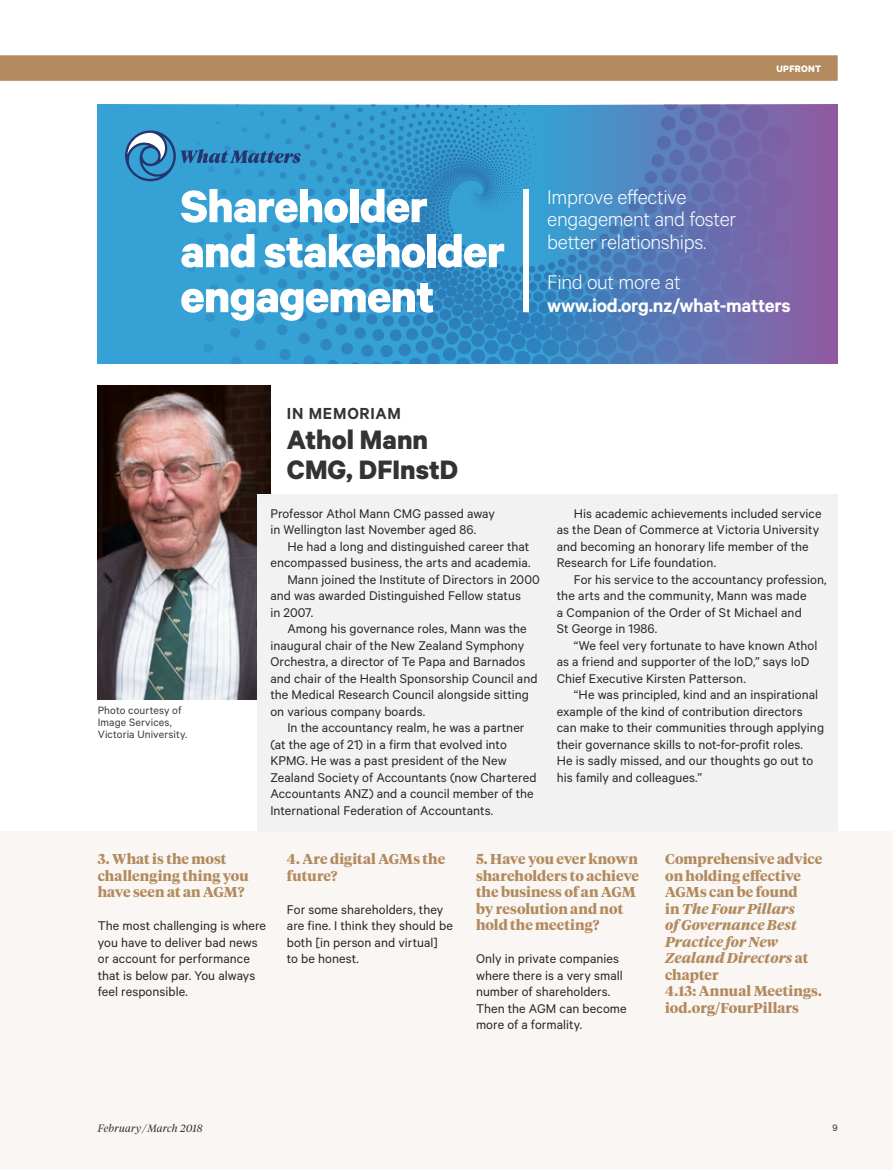
<style>
.page{position:relative;width:893px;height:1170px;background:#fff}
.page>*{position:absolute;margin:0;border:0;box-sizing:border-box;transform-origin:0 0}
.t1{font:700 51px/45px "Calibre";letter-spacing:-.015em;color:#fff}
.t2{font:700 30px/30px "Calibre";color:#333332}
.t3{font:300 22.35px/23px "Calibre";letter-spacing:-.015em;color:#fff}
.t4{font:600 21px "Calibre";letter-spacing:-.015em;color:#fff}
.t5{font:600 18px "Calibre";letter-spacing:.045em;color:#333332}
.t6{font:14.25px/16.5px "Calibre";letter-spacing:.005em;color:#282827}
.t7{font:700 14.25px/16.5px "Tiempos Headline";letter-spacing:.005em;color:#b28a5e}
.t8{font:12px/12px "Calibre";letter-spacing:.01em;color:#3c3c3b}
.t9{font:italic 300 10.5px "Tiempos Headline";letter-spacing:.025em;color:#282827}
.t10{font:700 10.5px "Calibre";letter-spacing:.025em;color:#fff}
.t11{font:10.5px "Calibre";color:#282827}
.s1{font-style:italic}
</style>
<div class="page">
<img style="left:98px;top:385px;width:172px;height:314px">
<div style="left:0;top:55px;width:838px;height:26px;background:#b28a5e"></div>
<div style="left:0;top:831px;width:893px;height:338px;background:#faf6f3"></div>
<div style="left:257px;top:494px;width:581px;height:337px;background:#f2f2f2"></div>
<svg style="left:540px;top:105px;width:298px;height:258px;background:#6373b3"></svg>
<svg style="left:98px;top:105px;width:442px;height:258px;background:#3399ce"></svg>
<div style="left:523px;top:189px;width:6px;height:123px;background:#fff"></div>
<svg style="left:125px;top:130px;width:669px;height:82px;background:#438cc4"></svg>
<p class="t10" style="left:776px;top:62px;width:46px">UPFRONT</p>
<h1 class="t1" style="left:180px;top:182px;width:326px">Shareholder and stakeholder engagement</h1>
<h3 class="t3" style="left:547px;top:184px;width:190px">Improve effective engagement and foster better relationships.</h3>
<h3 class="t3" style="left:547px;top:270px;width:135px">Find out more at</h3>
<h3 class="t4" style="left:547px;top:293px;width:245px">www.iod.org.nz/what-matters</h3>
<p class="t8" style="left:98px;top:704px;width:91px">Photo courtesy of<br>Image Services,<br>Victoria University.</p>
<p class="t5" style="left:287px;top:402px;width:115px">IN MEMORIAM</p>
<h2 class="t2" style="left:287px;top:423px;width:173px">Athol Mann<br>CMG, DFInstD</h2>
<p class="t6" style="left:270px;top:504px;width:226px">Professor Athol Mann CMG passed away in Wellington last November aged 86.</p>
<p class="t6" style="left:287px;top:537px;width:243px">He had a long and distinguished career that</p>
<p class="t6" style="left:270px;top:554px;width:262px">encompassed business, the arts and academia.</p>
<p class="t6" style="left:287px;top:570px;width:254px">Mann joined the Institute of Directors in 2000</p>
<p class="t6" style="left:270px;top:587px;width:252px">and was awarded Distinguished Fellow status</p>
<p class="t6" style="left:270px;top:603px;width:44px">in 2007.</p>
<p class="t6" style="left:287px;top:620px;width:241px">Among his governance roles, Mann was the</p>
<p class="t6" style="left:270px;top:636px;width:255px">inaugural chair of the New Zealand Symphony</p>
<p class="t6" style="left:270px;top:653px;width:256px">Orchestra, a director of Te Papa and Barnados</p>
<p class="t6" style="left:270px;top:669px;width:269px">and chair of the Health Sponsorship Council and</p>
<p class="t6" style="left:270px;top:686px;width:260px">the Medical Research Council alongside sitting</p>
<p class="t6" style="left:270px;top:702px;width:156px">on various company boards.</p>
<p class="t6" style="left:287px;top:719px;width:239px">In the accountancy realm, he was a partner</p>
<p class="t6" style="left:270px;top:735px;width:238px">(at the age of 21) in a firm that evolved into</p>
<p class="t6" style="left:270px;top:752px;width:238px">KPMG. He was a past president of the New</p>
<p class="t6" style="left:270px;top:768px;width:268px">Zealand Society of Accountants (now Chartered</p>
<p class="t6" style="left:270px;top:785px;width:265px">Accountants ANZ) and a council member of the</p>
<p class="t6" style="left:270px;top:801px;width:224px">International Federation of Accountants.</p>
<p class="t6" style="left:557px;top:504px;width:266px;text-indent:17px">His academic achievements included service as the Dean of Commerce at Victoria University and becoming an honorary life member of the Research for Life foundation.</p>
<p class="t6" style="left:557px;top:570px;width:271px;text-indent:17px">For his service to the accountancy profession, the arts and the community, Mann was made<br>a Companion of the Order of St Michael and<br>St George in 1986.</p>
<p class="t6" style="left:557px;top:636px;width:262px;text-indent:17px">“We feel very fortunate to have known Athol as a friend and supporter of the IoD,” says IoD<br>Chief Executive Kirsten Patterson.</p>
<p class="t6" style="left:557px;top:686px;width:269px;text-indent:17px">“He was principled, kind and an inspirational example of the kind of contribution directors can make to their communities through applying their governance skills to not-for-profit roles.<br>He is sadly missed, and our thoughts go out to his family and colleagues.”</p>
<p class="t7" style="left:98px;top:850px;width:152px">3. What is the most challenging thing you have seen at an AGM?</p>
<p class="t6" style="left:98px;top:917px;width:170px">The most challenging is where you have to deliver bad news or account for performance that is below par. You always feel responsible.</p>
<p class="t7" style="left:287px;top:850px;width:160px">4. Are digital AGMs the future?</p>
<p class="t6" style="left:287px;top:900px;width:168px">For some shareholders, they are fine. I think they should be both [in person and virtual]<br>to be honest.</p>
<p class="t7" style="left:476px;top:850px;width:165px">5. Have you ever known shareholders to achieve the business of an AGM by resolution and not hold the meeting?</p>
<p class="t6" style="left:476px;top:950px;width:152px">Only in private companies where there is a very small number of shareholders.<br>Then the AGM can become more of a formality.</p>
<p class="t7" style="left:665px;top:850px;width:159px">Comprehensive advice on holding effective<br>AGMs can be found<br>in <span class="s1">The Four Pillars<br>of Governance Best<br>Practice for New<br>Zealand Directors</span> at chapter<br>4.13: Annual Meetings. iod.org/FourPillars</p>
<p class="t9" style="left:98px;top:1121px;width:106px">February /March 2018</p>
<p class="t11" style="left:832px;top:1121px;width:7px">9</p>
</div>
